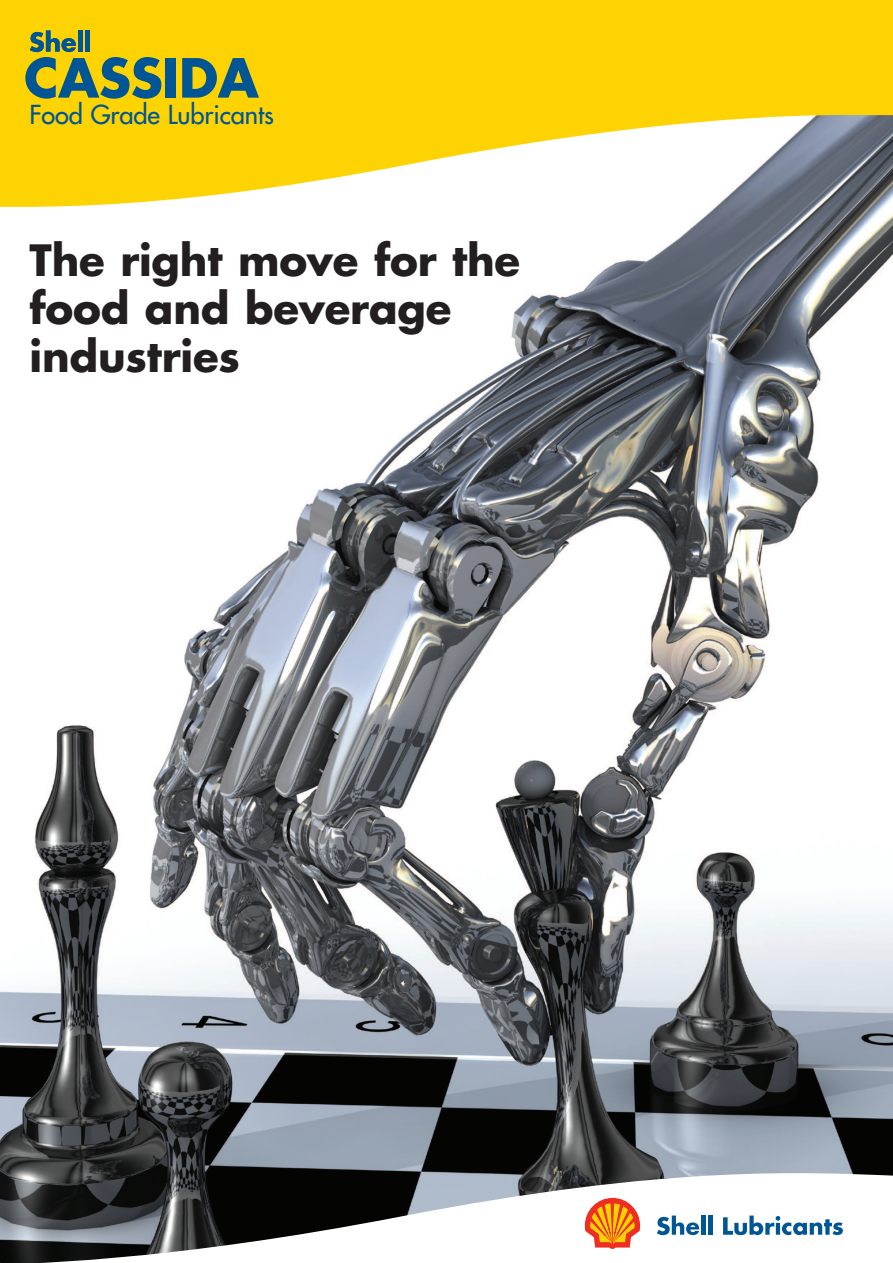
<style>
.page{position:relative;width:893px;height:1263px;background:#fff}
.page>*{position:absolute;margin:0;border:0;box-sizing:border-box;transform-origin:0 0}
.t1{font:700 52.5px "Futura Std";color:#005595}
.t2{font:700 42px/48px "Futura Std";color:#231f20}
.t3{font:500 25.5px "Futura Std";color:#005595}
</style>
<div class="page">
<img style="left:1px;top:215px;width:891px;height:1048px">
<hr style="left:0;top:0;width:1px;height:1263px;background:#fed105">
<svg style="left:0;top:0;width:892px;height:215px;fill:#fed304"></svg>
<svg style="left:16px;top:1165px;width:876px;height:98px"></svg>
<svg style="left:30px;top:31px;width:46px;height:21px"></svg>
<hr style="left:78px;top:31px;width:4px;height:21px;background:#005595">
<div style="left:85px;top:31px;width:5px;height:21px;background:#005595"></div>
<div style="left:584px;top:1197px;width:270px;height:58px;background:#fff"></div>
<svg style="left:584px;top:1197px;width:57px;height:66px"></svg>
<svg style="left:657px;top:1216px;width:42px;height:19px"></svg>
<hr style="left:701px;top:1216px;width:4px;height:19px;background:#005595">
<hr style="left:708px;top:1216px;width:4px;height:19px;background:#005595">
<svg style="left:723px;top:1216px;width:119px;height:19px"></svg>
<p class="t1" style="left:24px;top:54px;width:236px">CASSIDA</p>
<p class="t3" style="left:30px;top:101px;width:246px">Food Grade Lubricants</p>
<p class="t2" style="left:30px;top:240px;width:492px">The right move for the food and beverage industries</p>
</div>
